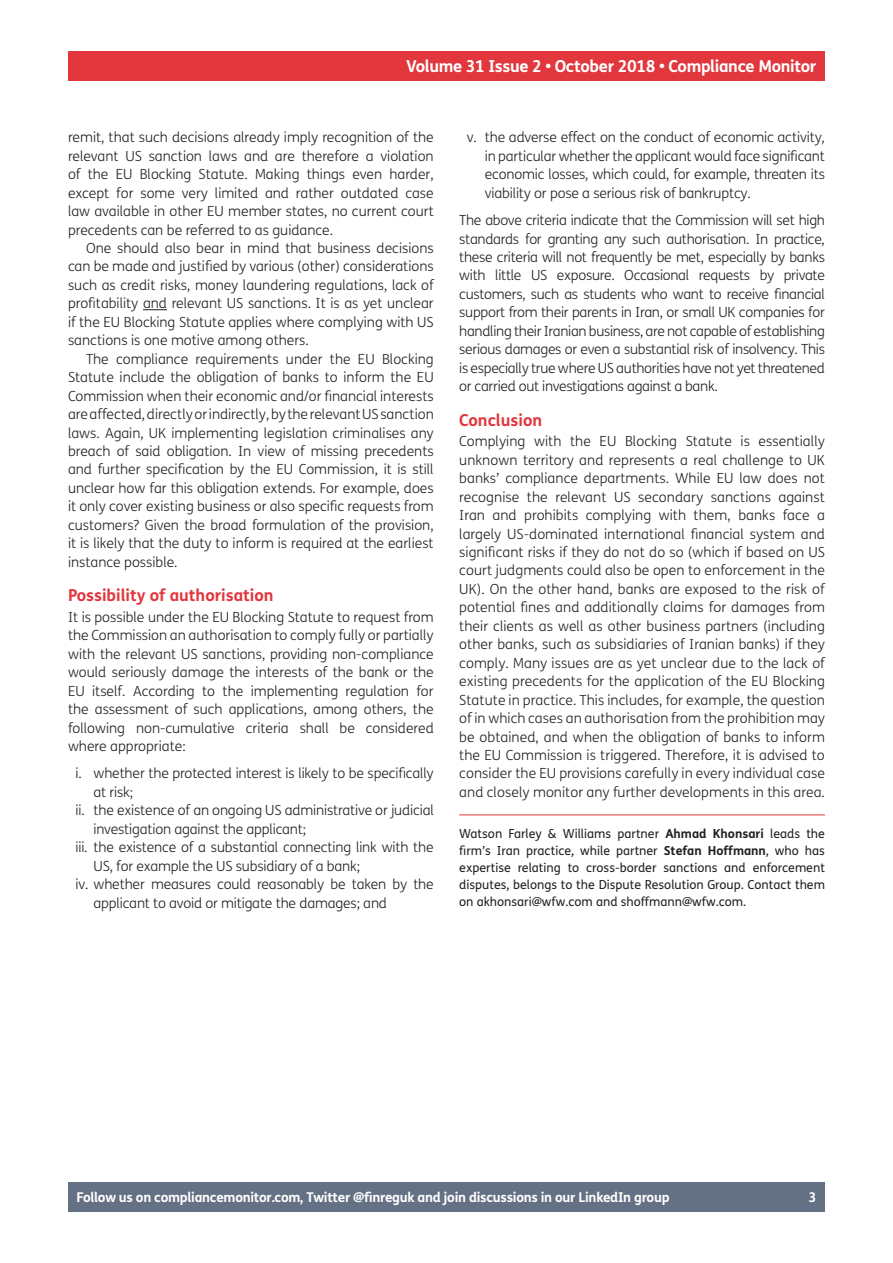
<style>
.page{position:relative;width:893px;height:1263px;background:#fff}
.page>*{position:absolute;margin:0;border:0;box-sizing:border-box;transform-origin:0 0}
.t1{font:700 16.5px "FS Me";letter-spacing:-.02em;color:#fff}
.t2{font:700 16.5px "FS Me";color:#e1373d}
.t3{font:300 13.95px/18.5px "FS Me";letter-spacing:-.01em;color:#231f20;text-align:justify}
.t4{font:700 13.5px "FS Me";letter-spacing:-.02em;color:#fff}
.t5{font:12.45px/17px "FS Me";color:#231f20;text-align:justify}
.s1{font-weight:700}
</style>
<div class="page">
<div style="left:68px;top:51px;width:757px;height:30px;background:#e1373d"></div>
<div style="left:68px;top:1182px;width:757px;height:30px;background:#647083"></div>
<svg style="left:143px;top:309px;width:24px;height:1px"></svg>
<hr style="left:459px;top:814px;width:366px;height:1px;background:#e1373d">
<p class="t1" style="left:406px;top:60px;width:412px">Volume 31 Issue 2 • October 2018 • Compliance Monitor</p>
<p class="t3" style="left:68px;top:129px;width:367px">remit, that such decisions already imply recognition of the relevant US sanction laws and are therefore a violation of the EU Blocking Statute. Making things even harder, except for some very limited and rather outdated case law available in other EU member states, no current court precedents can be referred to as guidance.</p>
<p class="t3" style="left:68px;top:240px;width:367px;text-indent:18px">One should also bear in mind that business decisions can be made and justified by various (other) considerations such as credit risks, money laundering regulations, lack of profitability and relevant US sanctions. It is as yet unclear if the EU Blocking Statute applies where complying with US sanctions is one motive among others.</p>
<p class="t3" style="left:68px;top:351px;width:367px;text-indent:18px">The compliance requirements under the EU Blocking Statute include the obligation of banks to inform the EU Commission when their economic and/or financial interests are affected, directly or indirectly, by the relevant US sanction laws. Again, UK implementing legislation criminalises any breach of said obligation. In view of missing precedents and further specification by the EU Commission, it is still unclear how far this obligation extends. For example, does it only cover existing business or also specific requests from customers? Given the broad formulation of the provision, it is likely that the duty to inform is required at the earliest instance possible.</p>
<p class="t2" style="left:68px;top:589px;width:207px">Possibility of authorisation</p>
<p class="t3" style="left:68px;top:609px;width:367px">It is possible under the EU Blocking Statute to request from the Commission an authorisation to comply fully or partially with the relevant US sanctions, providing non-compliance would seriously damage the interests of the bank or the EU itself. According to the implementing regulation for the assessment of such applications, among others, the following non-cumulative criteria shall be considered where appropriate:</p>
<p class="t3" style="left:75px;top:765px;width:360px">i. whether the protected interest is likely to be specifically</p>
<p class="t3" style="left:93px;top:784px;width:41px">at risk;</p>
<p class="t3" style="left:75px;top:802px;width:360px">ii. the existence of an ongoing US administrative or judicial</p>
<p class="t3" style="left:93px;top:821px;width:214px">investigation against the applicant;</p>
<p class="t3" style="left:75px;top:839px;width:360px">iii. the existence of a substantial connecting link with the</p>
<p class="t3" style="left:93px;top:858px;width:268px">US, for example the US subsidiary of a bank;</p>
<p class="t3" style="left:75px;top:876px;width:360px">iv. whether measures could reasonably be taken by the</p>
<p class="t3" style="left:93px;top:895px;width:295px">applicant to avoid or mitigate the damages; and</p>
<p class="t3" style="left:485px;top:129px;width:342px;text-indent:-18px">v. the adverse effect on the conduct of economic activity, in particular whether the applicant would face significant economic losses, which could, for example, threaten its viability or pose a serious risk of bankruptcy.</p>
<p class="t3" style="left:459px;top:212px;width:367px">The above criteria indicate that the Commission will set high standards for granting any such authorisation. In practice, these criteria will not frequently be met, especially by banks with little US exposure. Occasional requests by private customers, such as students who want to receive financial support from their parents in Iran, or small UK companies for handling their Iranian business, are not capable of establishing serious damages or even a substantial risk of insolvency. This is especially true where US authorities have not yet threatened or carried out investigations against a bank.</p>
<p class="t2" style="left:459px;top:413px;width:84px">Conclusion</p>
<p class="t3" style="left:459px;top:433px;width:367px">Complying with the EU Blocking Statute is essentially unknown territory and represents a real challenge to UK banks’ compliance departments. While EU law does not recognise the relevant US secondary sanctions against Iran and prohibits complying with them, banks face a largely US-dominated international financial system and significant risks if they do not do so (which if based on US court judgments could also be open to enforcement in the UK). On the other hand, banks are exposed to the risk of potential fines and additionally claims for damages from their clients as well as other business partners (including other banks, such as subsidiaries of Iranian banks) if they comply. Many issues are as yet unclear due to the lack of existing precedents for the application of the EU Blocking Statute in practice. This includes, for example, the question of in which cases an authorisation from the prohibition may be obtained, and when the obligation of banks to inform the EU Commission is triggered. Therefore, it is advised to consider the EU provisions carefully in every individual case and closely monitor any further developments in this area.</p>
<p class="t5" style="left:459px;top:826px;width:367px">Watson Farley &amp; Williams partner <span class="s1">Ahmad Khonsari</span> leads the firm’s Iran practice, while partner <span class="s1">Stefan Hoffmann</span>, who has expertise relating to cross-border sanctions and enforcement disputes, belongs to the Dispute Resolution Group. Contact them on akhonsari@wfw.com and shoffmann@wfw.com.</p>
<p class="t4" style="left:76px;top:1192px;width:594px">Follow us on compliancemonitor.com, Twitter @finreguk and join discussions in our LinkedIn group</p>
<p class="t4" style="left:808px;top:1192px;width:9px">3</p>
</div>
